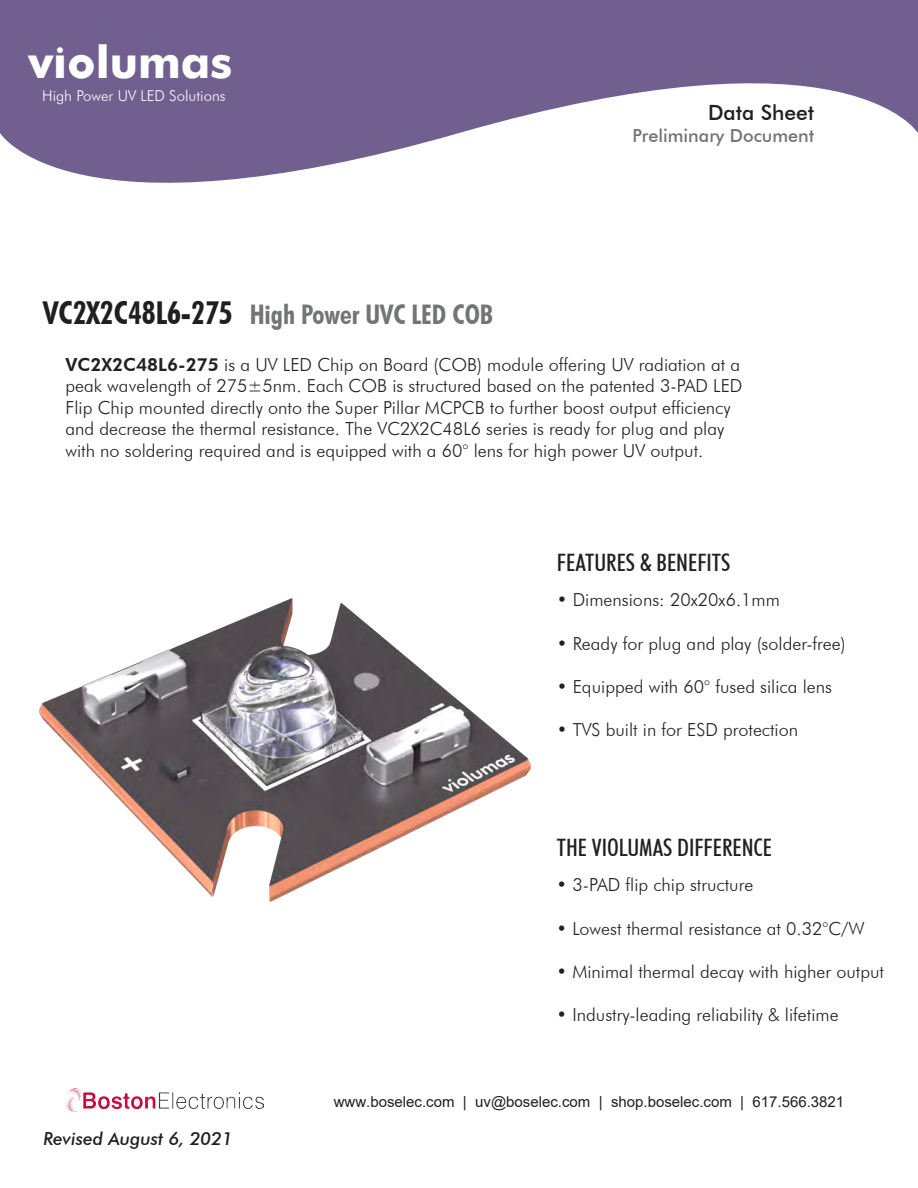
<style>
.page{position:relative;width:918px;height:1188px;background:#fff}
.page>*{position:absolute;margin:0;border:0;box-sizing:border-box;transform-origin:0 0}
.t1{font:700 45px "Futura";color:#fff}
.t2{font:700 condensed 27px "Futura BT";color:#737475}
.t3{font:500 condensed 24px "Futura BT";color:#221f1f}
.t4{font:500 21px "Futura BT";color:#211e1f}
.t5{font:300 18px/21.6px "Futura BT";color:#221f1f}
.t6{font:500 18px "Futura BT";color:#737475}
.t7{font:italic 500 18px "Futura BT";color:#211e1f}
.t8{font:15px "Arial";color:#211e1f}
.t9{font:300 15px "Futura BT";color:#fff}
.s1{font-size:31.5px;color:#211e1f}
.s2{font-weight:800}
</style>
<div class="page">
<svg style="left:0;top:0;width:918px;height:183px;fill:#705f8f"></svg>
<img style="left:39px;top:598px;width:492px;height:304px">
<img style="left:66px;top:1088px;width:198px;height:23px">
<h1 class="t1" style="left:28px;top:29px;width:206px">violumas</h1>
<p class="t9" style="left:42px;top:86px;width:185px">High Power UV LED Solutions</p>
<p class="t4" style="left:708px;top:99px;width:108px">Data Sheet</p>
<p class="t6" style="left:632px;top:125px;width:183px">Preliminary Document</p>
<h2 class="t2" style="left:43px;top:298px;width:452px"><span class="s1">VC2X2C48L6-275</span> High Power UVC LED COB</h2>
<p class="t5" style="left:65px;top:353px;width:679px"><span class="s2">VC2X2C48L6-275</span> is a UV LED Chip on Board (COB) module offering UV radiation at a peak wavelength of 275±5nm. Each COB is structured based on the patented 3-PAD LED Flip Chip mounted directly onto the Super Pillar MCPCB to further boost output efficiency and decrease the thermal resistance. The VC2X2C48L6 series is ready for plug and play with no soldering required and is equipped with a 60° lens for high power UV output.</p>
<h3 class="t3" style="left:557px;top:548px;width:175px">FEATURES &amp; BENEFITS</h3>
<p class="t5" style="left:557px;top:589px;width:225px">• Dimensions: 20x20x6.1mm</p>
<p class="t5" style="left:557px;top:632px;width:290px">• Ready for plug and play (solder-free)</p>
<p class="t5" style="left:557px;top:675px;width:277px">• Equipped with 60° fused silica lens</p>
<p class="t5" style="left:557px;top:719px;width:243px">• TVS built in for ESD protection</p>
<h3 class="t3" style="left:557px;top:833px;width:217px">THE VIOLUMAS DIFFERENCE</h3>
<p class="t5" style="left:557px;top:874px;width:198px">• 3-PAD flip chip structure</p>
<p class="t5" style="left:557px;top:917px;width:310px">• Lowest thermal resistance at 0.32°C/W</p>
<p class="t5" style="left:557px;top:960px;width:329px">• Minimal thermal decay with higher output</p>
<p class="t5" style="left:557px;top:1004px;width:284px">• Industry-leading reliability &amp; lifetime</p>
<p class="t7" style="left:43px;top:1127px;width:190px">Revised August 6, 2021</p>
<p class="t8" style="left:334px;top:1091px;width:512px">www.boselec.com | uv@boselec.com | shop.boselec.com | 617.566.3821</p>
</div>
